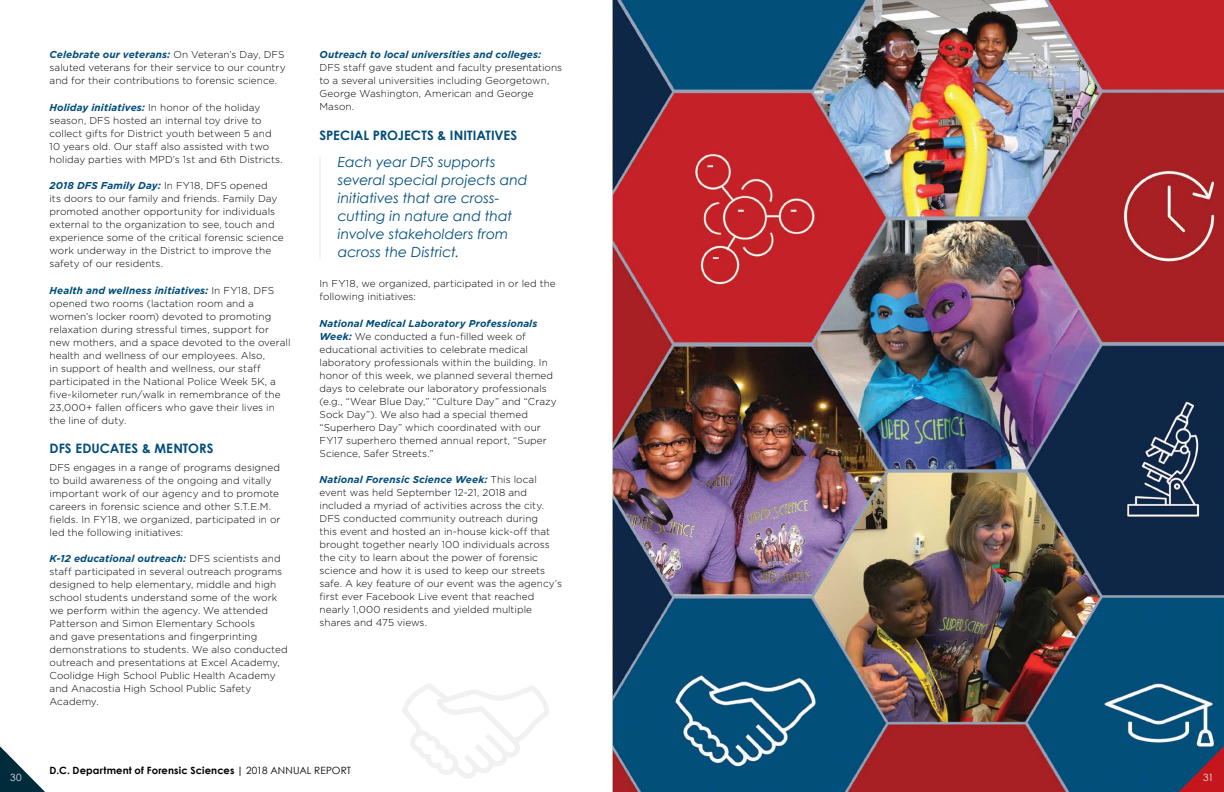
<style>
.page{position:relative;width:1224px;height:792px;background:#fff}
.page>*{position:absolute;margin:0;border:0;box-sizing:border-box;transform-origin:0 0}
.dfs19-Pull_Quote{font:italic 14px/18px "Century Gothic";color:#004d7a}
.dfs19-subheader_2{font:700 13px "Century Gothic";color:#004d7a}
.dfs19-Body-1{font:300 10px/13px "Gotham";letter-spacing:.005em;color:#000}
.t1{font:700 10px "Century Gothic";letter-spacing:.01em;color:#000}
.Paragraph_1{font:10px "Century Gothic";color:#e6e7e8}
.s1{font-weight:700;font-style:italic;color:#004d7a}
.s2{font-weight:400}
</style>
<div class="page">
<hr style="left:320px;top:156px;width:1px;height:103px;background:#e6e7e8">
<svg style="left:402px;top:683px;width:147px;height:95px"></svg>
<img style="left:612px;top:0;width:612px;height:792px">
<svg style="left:1170px;top:737px;width:54px;height:55px;background:#52425e"></svg>
<svg style="left:0;top:746px;width:45px;height:46px"></svg>
<p class="dfs19-Body-1" style="left:50px;top:48px;width:238px"><span class="s1">Celebrate our veterans:</span> On Veteran’s Day, DFS saluted veterans for their service to our country and for their contributions to forensic science.</p>
<p class="dfs19-Body-1" style="left:50px;top:101px;width:235px"><span class="s1">Holiday initiatives:</span> In honor of the holiday season, DFS hosted an internal toy drive to collect gifts for District youth between 5 and 10 years old. Our staff also assisted with two holiday parties with MPD’s 1st and 6th Districts.</p>
<p class="dfs19-Body-1" style="left:50px;top:179px;width:236px"><span class="s1">2018 DFS Family Day:</span> In FY18, DFS opened<br>its doors to our family and friends. Family Day promoted another opportunity for individuals external to the organization to see, touch and experience some of the critical forensic science work underway in the District to improve the safety of our residents.</p>
<p class="dfs19-Body-1" style="left:50px;top:284px;width:243px"><span class="s1">Health and wellness initiatives:</span> In FY18, DFS opened two rooms (lactation room and a women’s locker room) devoted to promoting relaxation during stressful times, support for new mothers, and a space devoted to the overall health and wellness of our employees. Also,<br>in support of health and wellness, our staff participated in the National Police Week 5K, a five-kilometer run/walk in remembrance of the 23,000+ fallen officers who gave their lives in the line of duty.</p>
<p class="dfs19-subheader_2" style="left:50px;top:439px;width:165px">DFS EDUCATES &amp; MENTORS</p>
<p class="dfs19-Body-1" style="left:50px;top:461px;width:233px">DFS engages in a range of programs designed to build awareness of the ongoing and vitally important work of our agency and to promote careers in forensic science and other S.T.E.M. fields. In FY18, we organized, participated in or led the following initiatives:</p>
<p class="dfs19-Body-1" style="left:50px;top:552px;width:240px"><span class="s1">K-12 educational outreach:</span> DFS scientists and staff participated in several outreach programs designed to help elementary, middle and high school students understand some of the work we perform within the agency. We attended Patterson and Simon Elementary Schools<br>and gave presentations and fingerprinting demonstrations to students. We also conducted outreach and presentations at Excel Academy, Coolidge High School Public Health Academy and Anacostia High School Public Safety Academy.</p>
<p class="dfs19-Body-1" style="left:320px;top:48px;width:244px"><span class="s1">Outreach to local universities and colleges:<br></span>DFS staff gave student and faculty presentations to a several universities including Georgetown, George Washington, American and George Mason.</p>
<p class="dfs19-subheader_2" style="left:320px;top:125px;width:199px">SPECIAL PROJECTS &amp; INITIATIVES</p>
<p class="dfs19-Pull_Quote" style="left:338px;top:153px;width:191px">Each year DFS supports several special projects and initiatives that are cross&shy;cutting in nature and that involve stakeholders from across the District.</p>
<p class="dfs19-Body-1" style="left:320px;top:277px;width:238px">In FY18, we organized, participated in or led the following initiatives:</p>
<p class="dfs19-Body-1" style="left:320px;top:317px;width:239px"><span class="s1">National Medical Laboratory Professionals Week:</span> We conducted a fun-filled week of educational activities to celebrate medical laboratory professionals within the building. In honor of this week, we planned several themed days to celebrate our laboratory professionals (e.g., “Wear Blue Day,” “Culture Day” and “Crazy Sock Day”). We also had a special themed “Superhero Day” which coordinated with our FY17 superhero themed annual report, “Super Science, Safer Streets.”</p>
<p class="dfs19-Body-1" style="left:320px;top:473px;width:244px"><span class="s1">National Forensic Science Week:</span> This local event was held September 12-21, 2018 and included a myriad of activities across the city.<br>DFS conducted community outreach during<br>this event and hosted an in-house kick-off that brought together nearly 100 individuals across the city to learn about the power of forensic science and how it is used to keep our streets safe. A key feature of our event was the agency’s first ever Facebook Live event that reached nearly 1,000 residents and yielded multiple shares and 475 views.</p>
<p class="t1" style="left:50px;top:763px;width:303px">D.C. Department of Forensic Sciences | <span class="s2">2018 ANNUAL REPORT</span></p>
<p class="Paragraph_1" style="left:10px;top:770px;width:13px">30</p>
<p class="Paragraph_1" style="left:1203px;top:770px;width:12px">31</p>
</div>
